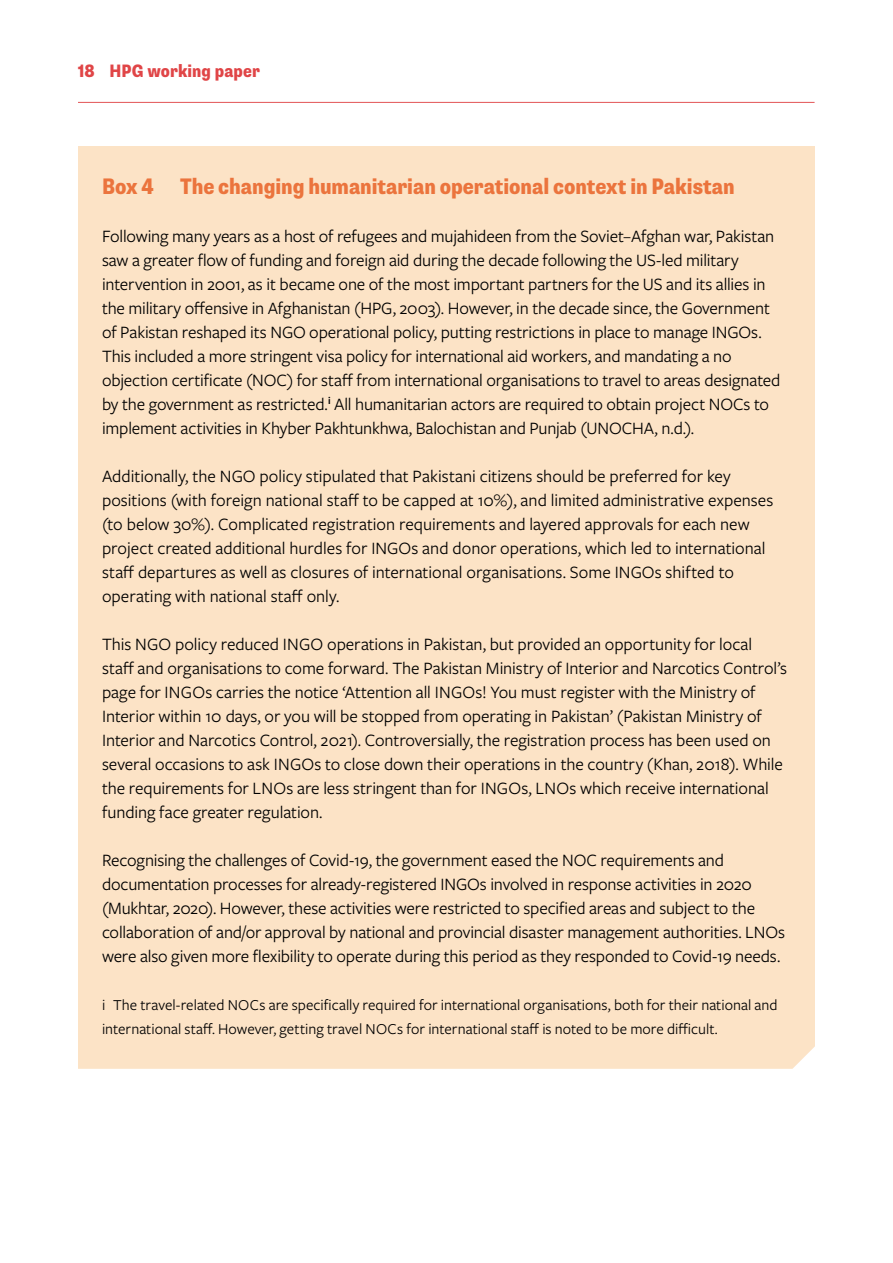
<style>
.page{position:relative;width:893px;height:1263px;background:#fff}
.page>*{position:absolute;margin:0;border:0;box-sizing:border-box;transform-origin:0 0}
.t1{font:800 condensed 22.5px "Supria Sans";color:#eb743d}
.Box_body_text{font:18px/24px "Freight Sans Pro";letter-spacing:-.005em;color:#000}
.t2{font:800 condensed 18px "Supria Sans";letter-spacing:.005em;color:#e04547}
.Box_source{font:15.75px/24px "Freight Sans Pro";color:#000}
</style>
<div class="page">
<hr style="left:78px;top:102px;width:736px;height:1px;background:#e04547">
<div style="left:78px;top:147px;width:737px;height:84px;background:#fce3c6"></div>
<div style="left:78px;top:198px;width:737px;height:271px;background:#fce3c6"></div>
<div style="left:78px;top:438px;width:737px;height:199px;background:#fce3c6"></div>
<div style="left:78px;top:606px;width:737px;height:247px;background:#fce3c6"></div>
<div style="left:78px;top:822px;width:737px;height:175px;background:#fce3c6"></div>
<div style="left:78px;top:997px;width:737px;height:72px;background:#fce3c6"></div>
<p class="t2" style="left:78px;top:59px;width:183px">18 HPG working paper</p>
<p class="t1" style="left:102px;top:172px;width:634px">Box 4 The changing humanitarian operational context in Pakistan</p>
<p class="Box_body_text" style="left:102px;top:223px;width:680px">Following many years as a host of refugees and mujahideen from the Soviet–Afghan war, Pakistan saw a greater flow of funding and foreign aid during the decade following the US-led military intervention in 2001, as it became one of the most important partners for the US and its allies in the military offensive in Afghanistan (HPG, 2003). However, in the decade since, the Government of Pakistan reshaped its NGO operational policy, putting restrictions in place to manage INGOs.<br>This included a more stringent visa policy for international aid workers, and mandating a no objection certificate (NOC) for staff from international organisations to travel to areas designated by the government as restricted.<sup>i</sup> All humanitarian actors are required to obtain project NOCs to implement activities in Khyber Pakhtunkhwa, Balochistan and Punjab (UNOCHA, n.d.).</p>
<p class="Box_body_text" style="left:102px;top:463px;width:673px">Additionally, the NGO policy stipulated that Pakistani citizens should be preferred for key positions (with foreign national staff to be capped at 10%), and limited administrative expenses (to below 30%). Complicated registration requirements and layered approvals for each new project created additional hurdles for INGOs and donor operations, which led to international staff departures as well as closures of international organisations. Some INGOs shifted to operating with national staff only.</p>
<p class="Box_body_text" style="left:102px;top:631px;width:687px">This NGO policy reduced INGO operations in Pakistan, but provided an opportunity for local staff and organisations to come forward. The Pakistan Ministry of Interior and Narcotics Control’s page for INGOs carries the notice ‘Attention all INGOs! You must register with the Ministry of Interior within 10 days, or you will be stopped from operating in Pakistan’ (Pakistan Ministry of Interior and Narcotics Control, 2021). Controversially, the registration process has been used on several occasions to ask INGOs to close down their operations in the country (Khan, 2018). While the requirements for LNOs are less stringent than for INGOs, LNOs which receive international funding face greater regulation.</p>
<p class="Box_body_text" style="left:102px;top:847px;width:684px">Recognising the challenges of Covid-19, the government eased the NOC requirements and documentation processes for already-registered INGOs involved in response activities in 2020 (Mukhtar, 2020). However, these activities were restricted to specified areas and subject to the collaboration of and/or approval by national and provincial disaster management authorities. LNOs were also given more flexibility to operate during this period as they responded to Covid-19 needs.</p>
<p class="Box_source" style="left:102px;top:992px;width:677px">i The travel-related NOCs are specifically required for international organisations, both for their national and international staff. However, getting travel NOCs for international staff is noted to be more difficult.</p>
</div>
